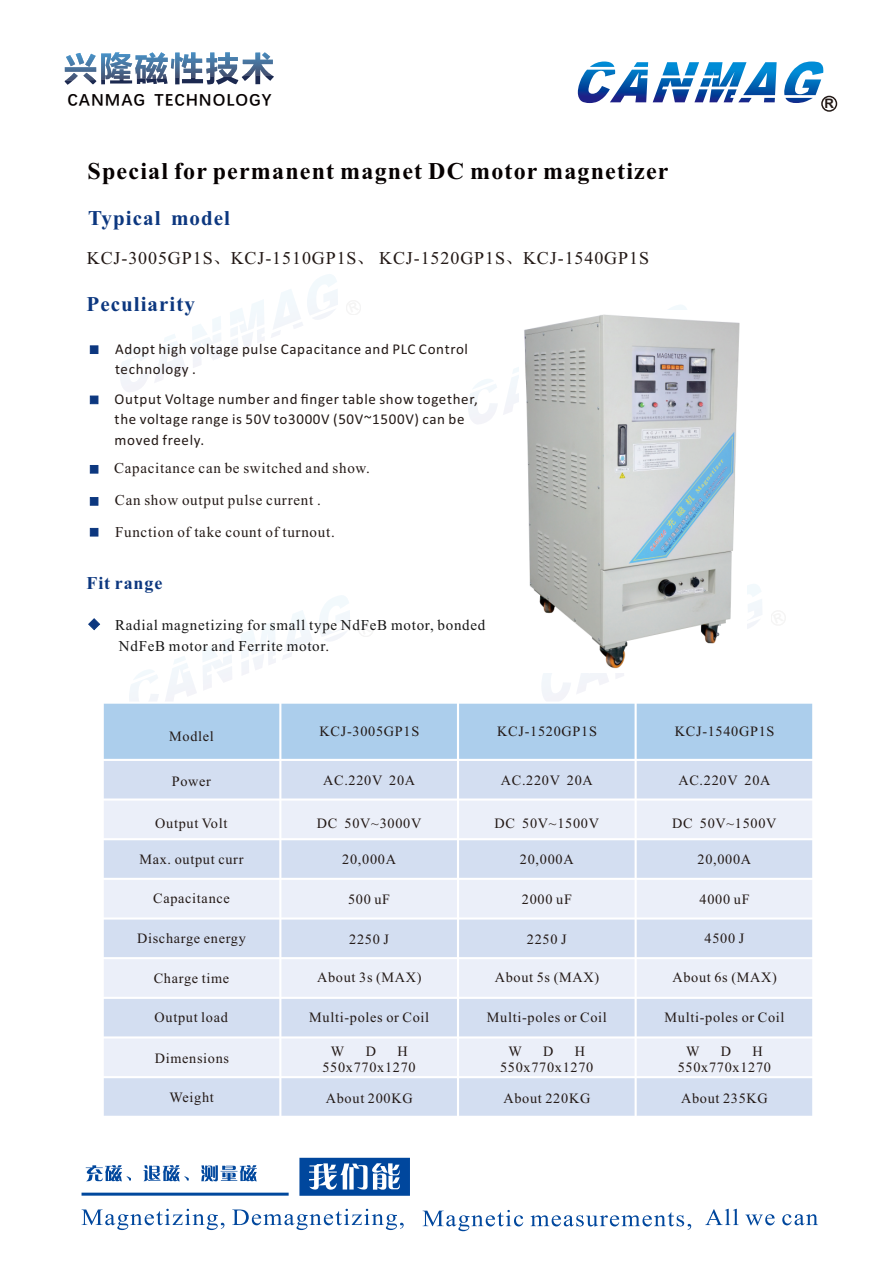
<style>
.page{position:relative;width:893px;height:1263px;background:#fff}
.page>*{position:absolute;margin:0;border:0;box-sizing:border-box;transform-origin:0 0}
.t1{font:700 24px "Times New Roman";letter-spacing:.05em;color:#060101}
.t2{font:700 21px "Times New Roman";letter-spacing:.05em;color:#0c377f}
.t3{font:18px "Times New Roman";letter-spacing:.05em;color:#231916}
.t4{font:700 18px "Times New Roman";letter-spacing:.05em;color:#0c377f}
.t5{font:700 16.8px "Deng Xian";letter-spacing:.055em;color:#060101}
.t6{font:15px/20.1px "Calibri";letter-spacing:.045em;color:#231916}
.t7{font:15px/32.1px "Times New Roman";letter-spacing:.05em;color:#231916}
.t8{font:15px/21.6px "Times New Roman";letter-spacing:.05em;color:#161616}
.t9{font:14.25px/15.5px "Times New Roman";letter-spacing:.05em;color:#231916}
.t10{font:700 13.2px "Arial";color:#231916}
.s1{font-family:"Sim Sun"}
.s2{color:#231916}
</style>
<div class="page">
<svg style="left:577px;top:62px;width:249px;height:44px"></svg>
<div style="left:821px;top:96px;width:16px;height:16px;border:1px solid #231916;border-radius:50%"></div>
<svg style="left:64px;top:52px;width:210px;height:33px"></svg>
<svg style="left:86px;top:1165px;width:171px;height:16px"></svg>
<svg style="left:299px;top:1158px;width:111px;height:38px"></svg>
<svg style="left:82px;top:1209px;width:322px;height:21px"></svg>
<svg style="left:423px;top:1210px;width:268px;height:21px"></svg>
<svg style="left:705px;top:1209px;width:113px;height:16px"></svg>
<hr style="left:82px;top:1192px;width:207px;height:3px;background:#00489d">
<svg style="left:120px;top:274px;width:241px;height:118px"></svg>
<svg style="left:468px;top:305px;width:219px;height:119px"></svg>
<svg style="left:129px;top:595px;width:221px;height:106px"></svg>
<svg style="left:542px;top:584px;width:243px;height:117px"></svg>
<svg style="left:88px;top:618px;width:13px;height:13px"></svg>
<svg style="left:89px;top:345px;width:10px;height:9px"></svg>
<svg style="left:89px;top:395px;width:10px;height:9px"></svg>
<svg style="left:89px;top:465px;width:10px;height:9px"></svg>
<svg style="left:89px;top:497px;width:10px;height:9px"></svg>
<svg style="left:89px;top:528px;width:10px;height:9px"></svg>
<div style="left:103px;top:703px;width:177px;height:57px;background:#acceec"></div>
<div style="left:280px;top:703px;width:178px;height:57px;background:#acceec"></div>
<div style="left:458px;top:703px;width:178px;height:57px;background:#acceec"></div>
<div style="left:636px;top:703px;width:177px;height:57px;background:#acceec"></div>
<div style="left:103px;top:760px;width:177px;height:39px;background:#d3def1"></div>
<div style="left:280px;top:760px;width:178px;height:39px;background:#d3def1"></div>
<div style="left:458px;top:760px;width:178px;height:39px;background:#d3def1"></div>
<div style="left:636px;top:760px;width:177px;height:39px;background:#d3def1"></div>
<div style="left:103px;top:799px;width:177px;height:40px;background:#ebeff9"></div>
<div style="left:280px;top:799px;width:178px;height:40px;background:#ebeff9"></div>
<div style="left:458px;top:799px;width:178px;height:40px;background:#ebeff9"></div>
<div style="left:636px;top:799px;width:177px;height:40px;background:#ebeff9"></div>
<div style="left:103px;top:839px;width:177px;height:40px;background:#d3def1"></div>
<div style="left:280px;top:839px;width:178px;height:40px;background:#d3def1"></div>
<div style="left:458px;top:839px;width:178px;height:40px;background:#d3def1"></div>
<div style="left:636px;top:839px;width:177px;height:40px;background:#d3def1"></div>
<div style="left:103px;top:879px;width:177px;height:39px;background:#ebeff9"></div>
<div style="left:280px;top:879px;width:178px;height:39px;background:#ebeff9"></div>
<div style="left:458px;top:879px;width:178px;height:39px;background:#ebeff9"></div>
<div style="left:636px;top:879px;width:177px;height:39px;background:#ebeff9"></div>
<div style="left:103px;top:918px;width:177px;height:40px;background:#d3def1"></div>
<div style="left:280px;top:918px;width:178px;height:40px;background:#d3def1"></div>
<div style="left:458px;top:918px;width:178px;height:40px;background:#d3def1"></div>
<div style="left:636px;top:918px;width:177px;height:40px;background:#d3def1"></div>
<div style="left:103px;top:958px;width:177px;height:40px;background:#ebeff9"></div>
<div style="left:280px;top:958px;width:178px;height:40px;background:#ebeff9"></div>
<div style="left:458px;top:958px;width:178px;height:40px;background:#ebeff9"></div>
<div style="left:636px;top:958px;width:177px;height:40px;background:#ebeff9"></div>
<div style="left:103px;top:998px;width:177px;height:39px;background:#d3def1"></div>
<div style="left:280px;top:998px;width:178px;height:39px;background:#d3def1"></div>
<div style="left:458px;top:998px;width:178px;height:39px;background:#d3def1"></div>
<div style="left:636px;top:998px;width:177px;height:39px;background:#d3def1"></div>
<div style="left:103px;top:1037px;width:177px;height:40px;background:#ebeff9"></div>
<div style="left:280px;top:1037px;width:178px;height:40px;background:#ebeff9"></div>
<div style="left:458px;top:1037px;width:178px;height:40px;background:#ebeff9"></div>
<div style="left:636px;top:1037px;width:177px;height:40px;background:#ebeff9"></div>
<div style="left:103px;top:1077px;width:177px;height:40px;background:#d3def1"></div>
<div style="left:280px;top:1077px;width:178px;height:40px;background:#d3def1"></div>
<div style="left:458px;top:1077px;width:178px;height:40px;background:#d3def1"></div>
<div style="left:636px;top:1077px;width:177px;height:40px;background:#d3def1"></div>
<hr style="left:102px;top:701px;width:2px;height:417px;background:#fff">
<hr style="left:279px;top:701px;width:2px;height:417px;background:#fff">
<hr style="left:457px;top:701px;width:2px;height:417px;background:#fff">
<hr style="left:635px;top:701px;width:2px;height:417px;background:#fff">
<hr style="left:812px;top:701px;width:2px;height:417px;background:#fff">
<hr style="left:102px;top:1116px;width:712px;height:2px;background:#fff">
<hr style="left:102px;top:1076px;width:712px;height:2px;background:#fff">
<hr style="left:102px;top:1036px;width:712px;height:2px;background:#fff">
<hr style="left:102px;top:997px;width:712px;height:2px;background:#fff">
<hr style="left:102px;top:957px;width:712px;height:2px;background:#fff">
<hr style="left:102px;top:917px;width:712px;height:2px;background:#fff">
<hr style="left:102px;top:878px;width:712px;height:2px;background:#fff">
<hr style="left:102px;top:838px;width:712px;height:2px;background:#fff">
<hr style="left:102px;top:798px;width:712px;height:3px;background:#fff">
<hr style="left:102px;top:759px;width:712px;height:2px;background:#fff">
<hr style="left:102px;top:701px;width:712px;height:3px;background:#fff">
<img style="left:519px;top:311px;width:228px;height:361px">
<svg style="left:141px;top:865px;width:245px;height:92px"></svg>
<svg style="left:359px;top:622px;width:14px;height:14px"></svg>
<p class="t5" style="left:68px;top:91px;width:205px">CANMAG TECHNOLOGY</p>
<p class="t10" style="left:825px;top:99px;width:11px">R</p>
<h1 class="t1" style="left:88px;top:163px;width:582px">Special for permanent magnet DC motor magnetizer</h1>
<h2 class="t2" style="left:88px;top:211px;width:143px">Typical model</h2>
<p class="t3" style="left:87px;top:251px;width:564px">KCJ-3005GP1S<span class="s1">、</span>KCJ-1510GP1S<span class="s1">、</span> KCJ-1520GP1S<span class="s1">、</span>KCJ-1540GP1S</p>
<h2 class="t2" style="left:87px;top:297px;width:110px">Peculiarity</h2>
<p class="t6" style="left:115px;top:340px;width:354px">Adopt high voltage pulse Capacitance and PLC Control technology .</p>
<p class="t6" style="left:115px;top:390px;width:365px">Output Voltage number and finger table show together, the voltage range is 50V to3000V (50V~1500V) can be moved freely.</p>
<p class="t7" style="left:114px;top:453px;width:257px">Capacitance can be switched and show.<br>Can show output pulse current .<br>Function of take count of turnout.</p>
<p class="t4" style="left:87px;top:577px;width:77px">Fit range</p>
<p class="t8" style="left:115px;top:615px;width:372px">Radial magnetizing for small type NdFeB motor, bonded<br>NdFeB motor and Ferrite motor<span class="s2">.</span></p>
<p class="t9" style="left:169px;top:730px;width:46px">Modlel</p>
<p class="t9" style="left:172px;top:775px;width:41px">Power</p>
<p class="t9" style="left:155px;top:816px;width:74px">Output Volt</p>
<p class="t9" style="left:139px;top:852px;width:106px">Max. output curr</p>
<p class="t9" style="left:153px;top:892px;width:78px">Capacitance</p>
<p class="t9" style="left:137px;top:932px;width:110px">Discharge energy</p>
<p class="t9" style="left:154px;top:971px;width:77px">Charge time</p>
<p class="t9" style="left:155px;top:1011px;width:75px">Output load</p>
<p class="t9" style="left:155px;top:1052px;width:76px">Dimensions</p>
<p class="t9" style="left:169px;top:1090px;width:46px">Weight</p>
<p class="t9" style="left:320px;top:725px;width:101px">KCJ-3005GP1S</p>
<p class="t9" style="left:497px;top:725px;width:101px">KCJ-1520GP1S</p>
<p class="t9" style="left:675px;top:725px;width:101px">KCJ-1540GP1S</p>
<p class="t9" style="left:323px;top:774px;width:94px">AC.220V 20A</p>
<p class="t9" style="left:501px;top:774px;width:94px">AC.220V 20A</p>
<p class="t9" style="left:678px;top:774px;width:94px">AC.220V 20A</p>
<p class="t9" style="left:317px;top:817px;width:106px">DC 50V~3000V</p>
<p class="t9" style="left:495px;top:817px;width:106px">DC 50V~1500V</p>
<p class="t9" style="left:672px;top:817px;width:106px">DC 50V~1500V</p>
<p class="t9" style="left:342px;top:852px;width:55px">20,000A</p>
<p class="t9" style="left:520px;top:852px;width:55px">20,000A</p>
<p class="t9" style="left:697px;top:852px;width:55px">20,000A</p>
<p class="t9" style="left:348px;top:893px;width:44px">500 uF</p>
<p class="t9" style="left:522px;top:893px;width:51px">2000 uF</p>
<p class="t9" style="left:700px;top:893px;width:51px">4000 uF</p>
<p class="t9" style="left:349px;top:932px;width:41px">2250 J</p>
<p class="t9" style="left:527px;top:932px;width:41px">2250 J</p>
<p class="t9" style="left:704px;top:932px;width:41px">4500 J</p>
<p class="t9" style="left:317px;top:971px;width:106px">About 3s (MAX)</p>
<p class="t9" style="left:495px;top:971px;width:106px">About 5s (MAX)</p>
<p class="t9" style="left:672px;top:971px;width:106px">About 6s (MAX)</p>
<p class="t9" style="left:309px;top:1011px;width:122px">Multi-poles or Coil</p>
<p class="t9" style="left:487px;top:1011px;width:122px">Multi-poles or Coil</p>
<p class="t9" style="left:664px;top:1011px;width:122px">Multi-poles or Coil</p>
<p class="t9" style="left:322px;top:1045px;width:95px;text-indent:75px">H<br>550x770x1270</p>
<p class="t9" style="left:508px;top:1045px;width:15px">W</p>
<p class="t9" style="left:543px;top:1045px;width:12px">D</p>
<p class="t9" style="left:331px;top:1045px;width:15px">W</p>
<p class="t9" style="left:366px;top:1045px;width:12px">D</p>
<p class="t9" style="left:500px;top:1045px;width:95px;text-indent:75px">H<br>550x770x1270</p>
<p class="t9" style="left:686px;top:1045px;width:15px">W</p>
<p class="t9" style="left:721px;top:1045px;width:12px">D</p>
<p class="t9" style="left:678px;top:1045px;width:95px;text-indent:75px">H<br>550x770x1270</p>
<p class="t9" style="left:326px;top:1092px;width:88px">About 200KG</p>
<p class="t9" style="left:503px;top:1092px;width:88px">About 220KG</p>
<p class="t9" style="left:681px;top:1092px;width:88px">About 235KG</p>
</div>
